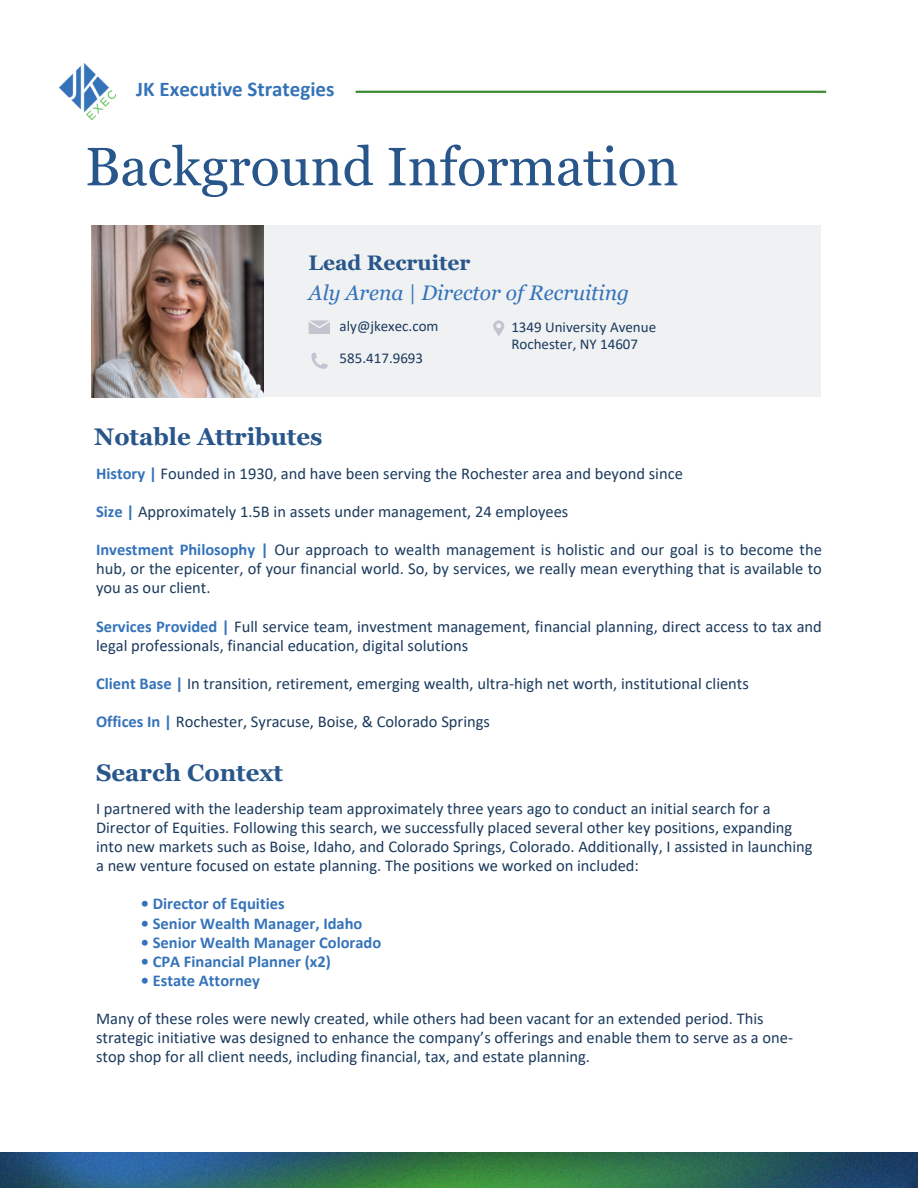
<style>
.page{position:relative;width:918px;height:1188px;background:#fff}
.page>*{position:absolute;margin:0;border:0;box-sizing:border-box;transform-origin:0 0}
.t1{font:54px "Georgia Pro";color:#28568b}
.t2{font:700 24px "Georgia Pro";color:#28568b}
.t3{font:italic 21px/30.3px "Georgia Pro";color:#3573b9}
.t4{font:700 21px "Calibri";color:#3573b9}
.t5{font:16.5px/19.2px "Calibri";color:#1b3a5d}
.t6{font:700 16.5px "Calibri";color:#3573b9}
.t7{font:15px "Calibri";color:#1b3a5d}
.s1{font-weight:700;font-style:normal;color:#28568b}
.s2{font-weight:700;color:#3573b9}
</style>
<div class="page">
<img style="left:0;top:1152px;width:918px;height:36px">
<div style="left:264px;top:225px;width:556px;height:172px;background:#eff1f3"></div>
<img style="left:92px;top:225px;width:172px;height:172px">
<svg style="left:493px;top:320px;width:11px;height:16px"></svg>
<svg style="left:311px;top:353px;width:16px;height:15px"></svg>
<svg style="left:309px;top:320px;width:21px;height:14px"></svg>
<hr style="left:356px;top:91px;width:470px;height:2px;background:#3c8b36">
<img style="left:59px;top:64px;width:57px;height:56px">
<p class="t4" style="left:136px;top:81px;width:200px">JK Executive Strategies</p>
<h4 class="t1" style="left:85px;top:136px;width:595px">Background Information</h4>
<p class="t3" style="left:309px;top:247px;width:322px"><span class="s1">Lead Recruiter<br></span>Aly Arena | Director of Recruiting</p>
<p class="t7" style="left:340px;top:320px;width:100px">aly@jkexec.com</p>
<h1 class="t7" style="left:340px;top:351px;width:85px">585.417.9693</h1>
<p class="t7" style="left:511px;top:320px;width:146px">1349 University Avenue</p>
<h3 class="t7" style="left:511px;top:337px;width:128px">Rochester, NY 14607</h3>
<p class="t2" style="left:94px;top:423px;width:230px">Notable Attributes</p>
<p class="t5" style="left:96px;top:465px;width:588px"><span class="s2">History |</span> Founded in 1930, and have been serving the Rochester area and beyond since</p>
<p class="t5" style="left:96px;top:503px;width:474px"><span class="s2">Size |</span> Approximately 1.5B in assets under management, 24 employees</p>
<p class="t5" style="left:96px;top:541px;width:727px;text-align:justify"><span class="s2">Investment Philosophy |</span> Our approach to wealth management is holistic and our goal is to become the hub, or the epicenter, of your financial world. So, by services, we really mean everything that is available to you as our client.</p>
<p class="t5" style="left:96px;top:618px;width:727px"><span class="s2">Services Provided |</span> Full service team, investment management, financial planning, direct access to tax and legal professionals, financial education, digital solutions</p>
<p class="t5" style="left:96px;top:675px;width:654px"><span class="s2">Client Base |</span> In transition, retirement, emerging wealth, ultra-high net worth, institutional clients</p>
<p class="t5" style="left:96px;top:713px;width:396px"><span class="s2">Offices In |</span> Rochester, Syracuse, Boise, &amp; Colorado Springs</p>
<h2 class="t2" style="left:96px;top:759px;width:189px">Search Context</h2>
<p class="t5" style="left:96px;top:800px;width:718px">I partnered with the leadership team approximately three years ago to conduct an initial search for a Director of Equities. Following this search, we successfully placed several other key positions, expanding into new markets such as Boise, Idaho, and Colorado Springs, Colorado. Additionally, I assisted in launching a new venture focused on estate planning. The positions we worked on included:</p>
<p class="t6" style="left:141px;top:897px;width:145px">• Director of Equities</p>
<p class="t6" style="left:141px;top:916px;width:223px">• Senior Wealth Manager, Idaho</p>
<p class="t6" style="left:141px;top:935px;width:242px">• Senior Wealth Manager Colorado</p>
<p class="t6" style="left:141px;top:954px;width:192px">• CPA Financial Planner (x2)</p>
<p class="t6" style="left:141px;top:974px;width:121px">• Estate Attorney</p>
<p class="t5" style="left:96px;top:1010px;width:699px">Many of these roles were newly created, while others had been vacant for an extended period. This strategic initiative was designed to enhance the company’s offerings and enable them to serve as a one&shy;stop shop for all client needs, including financial, tax, and estate planning.</p>
</div>
